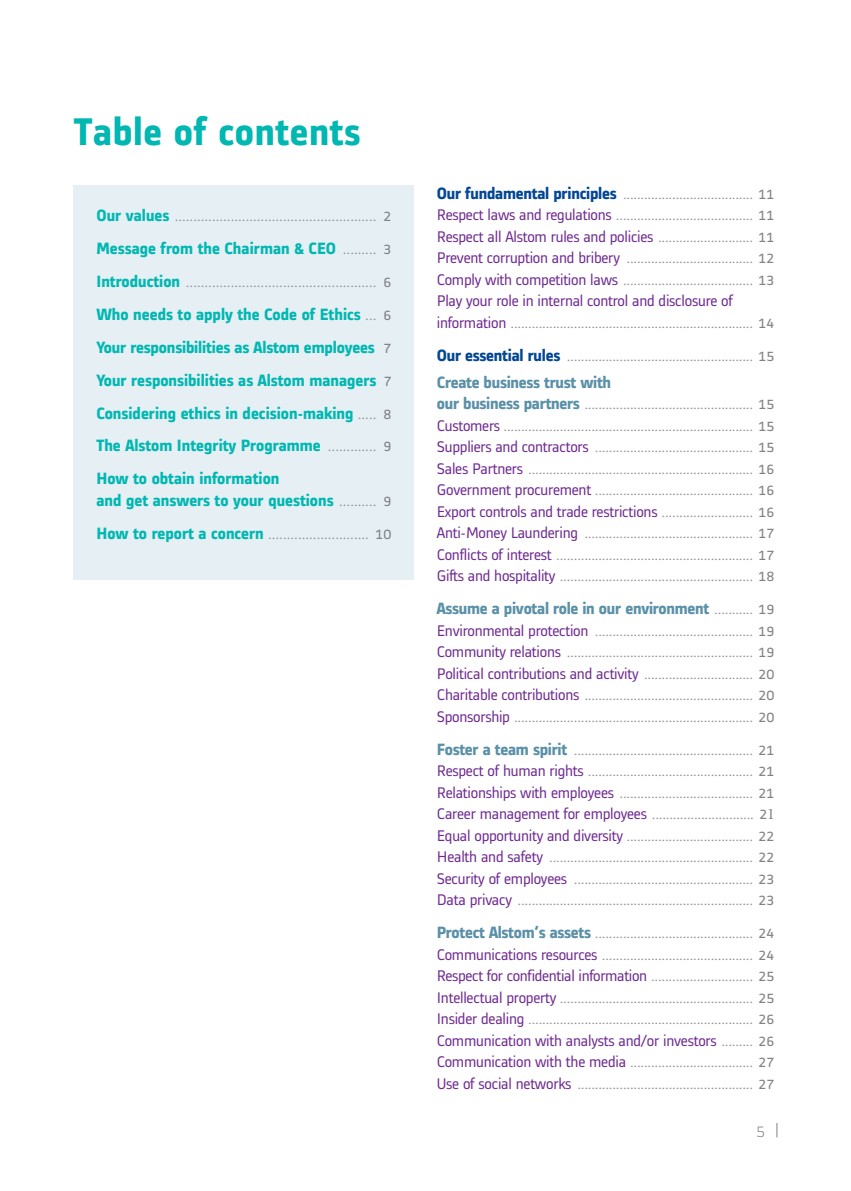
<style>
.page{position:relative;width:851px;height:1191px;background:#fff}
.page>*{position:absolute;margin:0;border:0;box-sizing:border-box;transform-origin:0 0}
.t1{font:700 40px "Alstom";letter-spacing:.015em;color:#00b7b2}
.t2{font:300 18px "Alstom";color:#808285}
.t3{font:700 17px/32.8px "Alstom";color:#00b7b2;text-align:justify}
.t4{font:700 17px "Alstom";letter-spacing:-.015em;color:#5a90a8}
.t5{font:16px "Alstom";letter-spacing:-.015em;color:#6f2b91}
.t6{font:15px/21.6px "Alstom";color:#939598}
.s1{font-weight:700;font-size:17px;color:#00b7b2}
.s2{font-size:16px;color:#808285}
.s3{font-weight:400;font-size:15px;color:#939598}
.s4{font-weight:400;font-size:16px;color:#808285}
.s5{font-weight:700;font-size:17px;color:#034694}
.s6{font-size:16px;color:#6f2b91}
.s7{font-size:15px;color:#939598}
.s8{color:#808285}
.s9{font-weight:700;font-size:17px;color:#5a90a8}
.s10{font-family:"Minion Pro";font-size:16px;color:#808285}
</style>
<div class="page">
<svg style="left:776px;top:1123px;width:1px;height:14px"></svg>
<div style="left:74px;top:185px;width:340px;height:395px;background:#e6eff3"></div>
<h1 class="t1" style="left:74px;top:117px;width:288px">Table of contents</h1>
<p class="t6" style="left:96px;top:207px;width:296px"><span class="s1">Our values</span> ...................................................... <span class="s2">2</span></p>
<p class="t3" style="left:96px;top:234px;width:296px">Message from the Chairman &amp; CEO <span class="s3">.........</span> <span class="s4">3</span></p>
<p class="t6" style="left:96px;top:273px;width:296px"><span class="s1">Introduction</span> ................................................... <span class="s2">6</span></p>
<p class="t3" style="left:96px;top:299px;width:297px">Who needs to apply the Code of Ethics <span class="s3">...</span> <span class="s4">6<br></span>Your responsibilities as Alstom employees <span class="s4">7<br></span>Your responsibilities as Alstom managers <span class="s4">7<br></span>Considering ethics in decision-making <span class="s3">.....</span> <span class="s4">8<br></span>The Alstom Integrity Programme <span class="s3">.............</span> <span class="s4">9<br></span>How to obtain information</p>
<p class="t3" style="left:96px;top:485px;width:296px">and get answers to your questions <span class="s3">..........</span> <span class="s4">9</span></p>
<p class="t6" style="left:96px;top:524px;width:296px"><span class="s1">How to report a concern</span> ........................... <span class="s2">10</span></p>
<p class="t6" style="left:437px;top:184px;width:339px"><span class="s5">Our fundamental principles</span> ..................................... <span class="s2">11<br></span><span class="s6">Respect laws and regulations</span> ....................................... <span class="s2">11</span></p>
<p class="t5" style="left:437px;top:230px;width:339px">Respect all Alstom rules and policies <span class="s7">...........................</span> <span class="s8">11</span></p>
<p class="t6" style="left:437px;top:249px;width:339px"><span class="s6">Prevent corruption and bribery</span> .................................... <span class="s2">12<br></span><span class="s6">Comply with competition laws</span> ..................................... <span class="s2">13</span></p>
<p class="t5" style="left:437px;top:295px;width:297px">Play your role in internal control and disclosure of</p>
<p class="t6" style="left:437px;top:308px;width:339px;line-height:32.8px"><span class="s6">information</span> ..................................................................... <span class="s2">14<br></span><span class="s5">Our essential rules</span> ..................................................... <span class="s2">15</span></p>
<p class="t4" style="left:437px;top:376px;width:176px">Create business trust with</p>
<p class="t6" style="left:437px;top:395px;width:339px;text-align:justify"><span class="s9">our business partners</span> ................................................ <span class="s2">15<br></span><span class="s6">Customers</span> ....................................................................... <span class="s2">15<br></span><span class="s6">Suppliers and contractors</span> ............................................. <span class="s2">15<br></span><span class="s6">Sales Partners</span> ................................................................ <span class="s2">16<br></span><span class="s6">Government procurement</span> ............................................. <span class="s2">16</span></p>
<p class="t5" style="left:437px;top:505px;width:339px">Export controls and trade restrictions <span class="s7">..........................</span> <span class="s8">16</span></p>
<p class="t6" style="left:437px;top:524px;width:339px;text-align:justify"><span class="s6">Anti-Money Laundering</span> ................................................ <span class="s2">17<br></span><span class="s6">Conflicts of interest</span> ........................................................ <span class="s2">17<br></span><span class="s6">Gifts and hospitality</span> ....................................................... <span class="s2">18</span></p>
<p class="t4" style="left:437px;top:602px;width:339px">Assume a pivotal role in our environment <span class="s3">...........</span> <span class="s4">19</span></p>
<p class="t6" style="left:437px;top:621px;width:339px"><span class="s6">Environmental protection</span> ............................................. <span class="s2">19<br></span><span class="s6">Community relations</span> ..................................................... <span class="s2">19</span></p>
<p class="t5" style="left:437px;top:667px;width:339px">Political contributions and activity <span class="s7">...............................</span> <span class="s8">20</span></p>
<p class="t6" style="left:437px;top:686px;width:339px"><span class="s6">Charitable contributions</span> ................................................ <span class="s2">20<br></span><span class="s6">Sponsorship</span> .................................................................... <span class="s2">20</span></p>
<p class="t6" style="left:437px;top:740px;width:339px;text-align:justify"><span class="s9">Foster a team spirit</span> ................................................... <span class="s2">21<br></span><span class="s6">Respect of human rights</span> ............................................... <span class="s2">21<br></span><span class="s6">Relationships with employees</span> ...................................... <span class="s2">21<br></span><span class="s6">Career management for employees</span> ............................. <span class="s2">2</span><span class="s10">1<br></span><span class="s6">Equal opportunity and diversity</span> .................................... <span class="s2">22<br></span><span class="s6">Health and safety</span> .......................................................... <span class="s2">22<br></span><span class="s6">Security of employees</span> ................................................... <span class="s2">23<br></span><span class="s6">Data privacy</span> ................................................................... <span class="s2">23</span></p>
<p class="t6" style="left:437px;top:923px;width:339px"><span class="s9">Protect Alstom’s assets</span> ............................................. <span class="s2">24<br></span><span class="s6">Communications resources</span> ........................................... <span class="s2">24</span></p>
<p class="t5" style="left:437px;top:969px;width:339px">Respect for confidential information <span class="s7">.............................</span> <span class="s8">25</span></p>
<p class="t6" style="left:437px;top:988px;width:339px"><span class="s6">Intellectual property</span> ....................................................... <span class="s2">25<br></span><span class="s6">Insider dealing</span> ................................................................ <span class="s2">26</span></p>
<p class="t5" style="left:437px;top:1034px;width:339px">Communication with analysts and/or investors <span class="s7">.........</span> <span class="s8">26</span></p>
<p class="t6" style="left:437px;top:1052px;width:339px"><span class="s6">Communication with the media</span> ................................... <span class="s2">27<br></span><span class="s6">Use of social networks</span> .................................................. <span class="s2">27</span></p>
<p class="t2" style="left:756px;top:1124px;width:10px">5</p>
</div>
